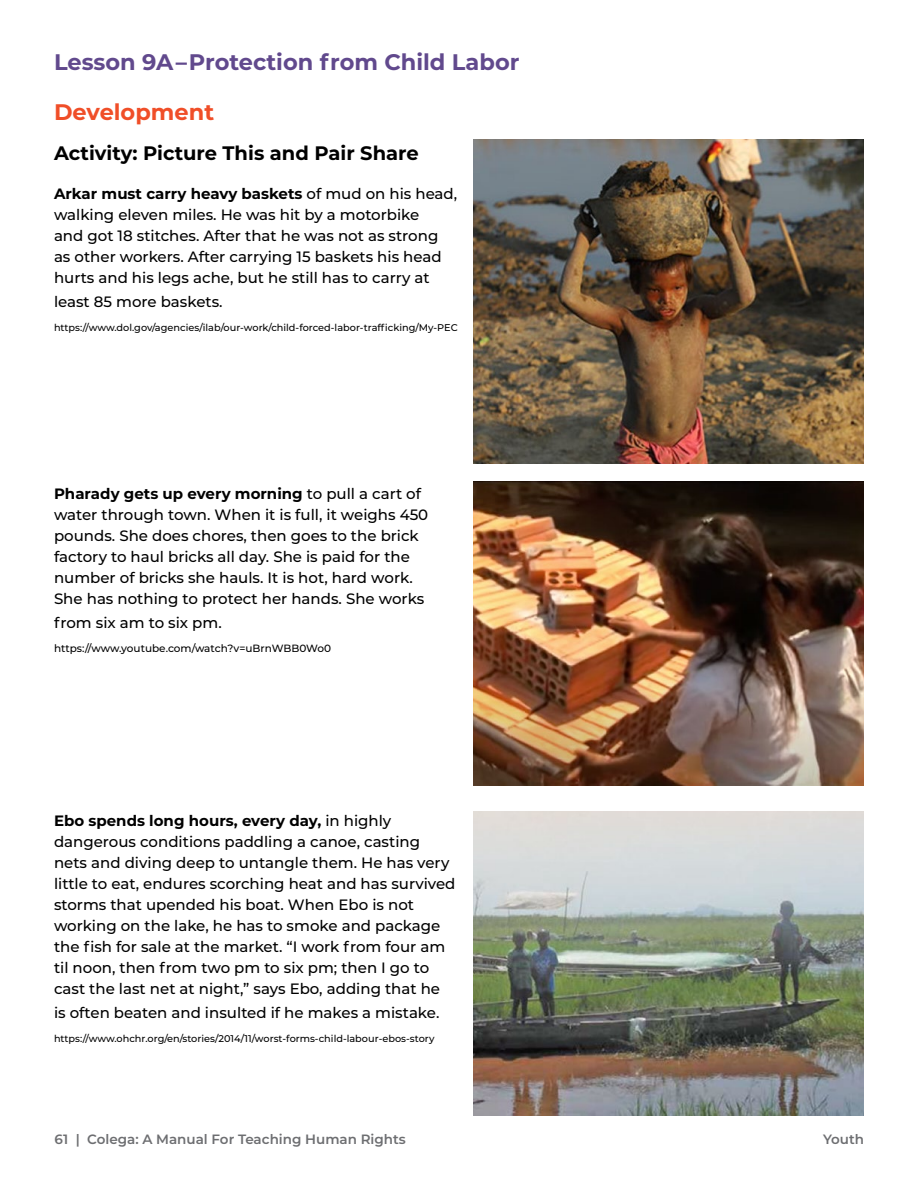
<style>
.page{position:relative;width:918px;height:1188px;background:#fff}
.page>*{position:absolute;margin:0;border:0;box-sizing:border-box;transform-origin:0 0}
.t1{font:700 22.5px "Montserrat";color:#61498d}
.t2{font:700 22.5px "Montserrat";color:#f04e28}
.t3{font:700 19.5px "Montserrat";color:#000}
.t4{font:500 15px/21px "Montserrat";color:#000}
.t5{font:600 13.5px "Montserrat";color:#6d6e71}
.t6{font:500 10.5px "Montserrat";color:#000}
.t7{font:500 9.75px "Montserrat";color:#000}
.s1{font-weight:700}
</style>
<div class="page">
<img style="left:473px;top:140px;width:390px;height:323px">
<img style="left:473px;top:481px;width:390px;height:304px">
<img style="left:473px;top:811px;width:390px;height:304px">
<h1 class="t1" style="left:54px;top:46px;width:467px">Lesson 9A– Protection from Child Labor</h1>
<h1 class="t2" style="left:54px;top:96px;width:162px">Development</h1>
<h2 class="t3" style="left:54px;top:139px;width:366px">Activity: Picture This and Pair Share</h2>
<p class="t4" style="left:54px;top:183px;width:405px"><span class="s1">Arkar must carry heavy baskets</span> of mud on his head, walking eleven miles. He was hit by a motorbike<br>and got 18 stitches. After that he was not as strong as other workers. After carrying 15 baskets his head hurts and his legs ache, but he still has to carry at</p>
<p class="t4" style="left:54px;top:291px;width:170px">least 85 more baskets.</p>
<p class="t7" style="left:54px;top:321px;width:405px">https://www.dol.gov/agencies/ilab/our-work/child-forced-labor-trafficking/My-PEC</p>
<p class="t4" style="left:54px;top:483px;width:376px"><span class="s1">Pharady gets up every morning</span> to pull a cart of water through town. When it is full, it weighs 450 pounds. She does chores, then goes to the brick factory to haul bricks all day. She is paid for the number of bricks she hauls. It is hot, hard work.<br>She has nothing to protect her hands. She works</p>
<p class="t4" style="left:54px;top:612px;width:169px">from six am to six pm.</p>
<p class="t6" style="left:54px;top:641px;width:279px">https://www.youtube.com/watch?v=uBrnWBB0Wo0</p>
<p class="t4" style="left:54px;top:810px;width:403px"><span class="s1">Ebo spends long hours, every day,</span> in highly dangerous conditions paddling a canoe, casting nets and diving deep to untangle them. He has very little to eat, endures scorching heat and has survived storms that upended his boat. When Ebo is not working on the lake, he has to smoke and package the fish for sale at the market. “I work from four am til noon, then from two pm to six pm; then I go to cast the last net at night,” says Ebo, adding that he</p>
<p class="t4" style="left:54px;top:1002px;width:387px">is often beaten and insulted if he makes a mistake.</p>
<p class="t7" style="left:54px;top:1032px;width:382px">https://www.ohchr.org/en/stories/2014/11/worst-forms-child-labour-ebos-story</p>
<p class="t5" style="left:55px;top:1129px;width:353px">61 | Colega: A Manual For Teaching Human Rights</p>
<p class="t5" style="left:823px;top:1129px;width:42px">Youth</p>
</div>
